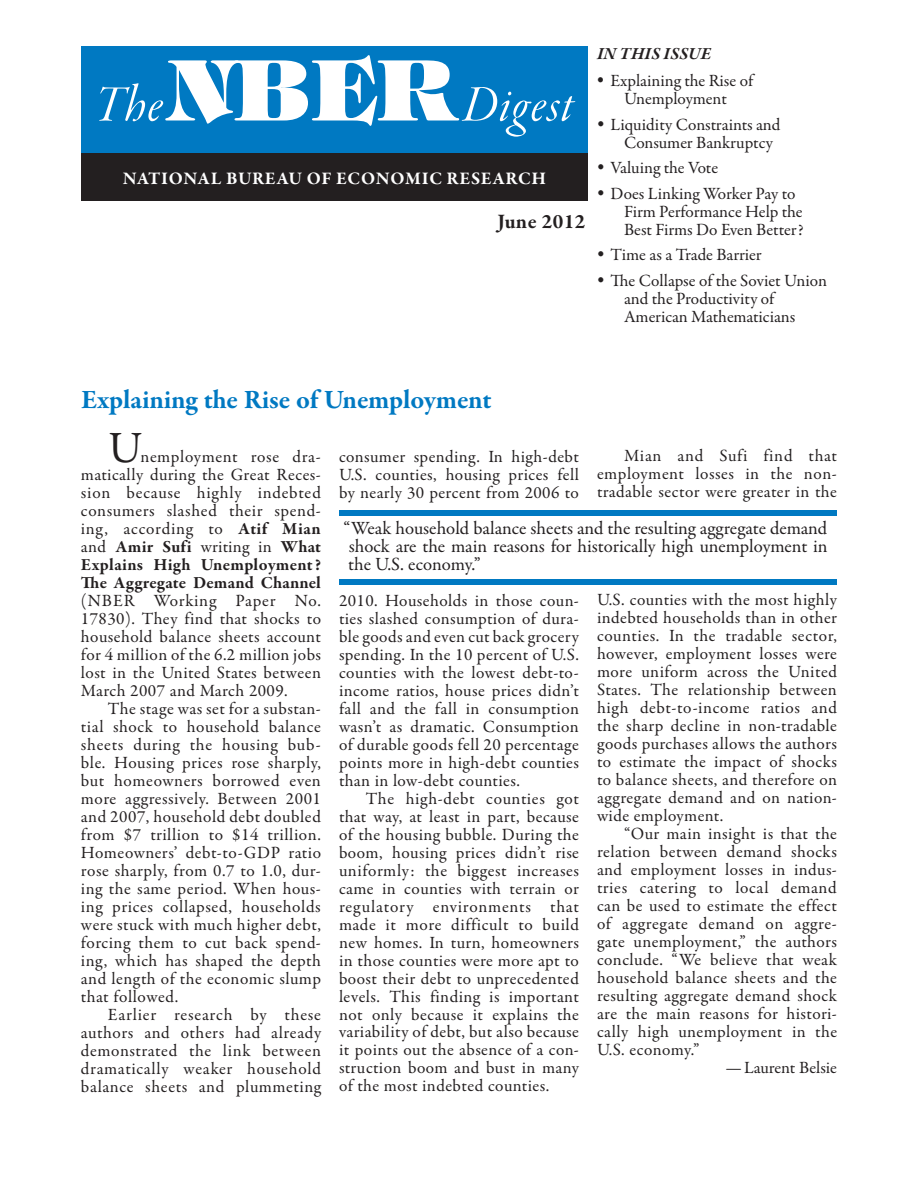
<style>
.page{position:relative;width:918px;height:1188px;background:#fff}
.page>*{position:absolute;margin:0;border:0;box-sizing:border-box;transform-origin:0 0}
.t1{font:54px "Garamond Premr Pro It Disp";letter-spacing:.02em;color:#fff}
.t2{font:45px "Garamond Premr Pro";color:#231f20}
.t3{font:700 27px "Garamond Premr Pro";letter-spacing:-.01em;color:#0079c2}
.t4{font:700 21px "Garamond Premr Pro";letter-spacing:.02em;color:#231f20}
.t5{font:18.75px/18px "Garamond Premr Pro";color:#231f20;text-align:justify}
.t6{font:700 18px "Garamond Premr Pro";letter-spacing:.04em;color:#fff}
.t7{font:17.25px/18px "Garamond Premr Pro";letter-spacing:.02em;color:#231f20;text-align:justify}
.t8{font:17.25px/18px "Garamond Premr Pro";letter-spacing:-.005em;color:#231f20}
.t9{font:17.25px/18px "Garamond Premr Pro";color:#231f20;text-align:center}
.t10{font:italic 700 17.25px "Garamond Premr Pro";letter-spacing:.15em;color:#231f20}
.s1{font-family:"Tiffany Std";font-weight:800;font-size:84px}
.s2{font-weight:700}
</style>
<div class="page">
<div style="left:81px;top:46px;width:507px;height:108px;background:#0079c2"></div>
<div style="left:81px;top:153px;width:507px;height:48px;background:#231f20"></div>
<div style="left:339px;top:510px;width:498px;height:6px;background:#0079c2"></div>
<div style="left:339px;top:579px;width:498px;height:6px;background:#0079c2"></div>
<h1 class="t1" style="left:95px;top:76px;width:479px">The<span class="s1">NBER</span>Digest</h1>
<p class="t6" style="left:123px;top:167px;width:425px">National Bureau of Economic Research</p>
<p class="t4" style="left:497px;top:209px;width:90px">June 2012</p>
<p class="t10" style="left:597px;top:43px;width:112px">IN THIS ISSUE</p>
<p class="t9" style="left:597px;top:72px;width:158px"><sup>•</sup> Explaining the Rise of<br>Unemployment</p>
<p class="t8" style="left:624px;top:116px;width:158px;text-indent:-27px"><sup>•</sup> Liquidity Constraints and<br>Consumer Bankruptcy</p>
<p class="t8" style="left:597px;top:159px;width:123px"><sup>•</sup> Valuing the Vote</p>
<p class="t8" style="left:624px;top:185px;width:181px;text-indent:-27px"><sup>•</sup> Does Linking Worker Pay to<br>Firm Performance Help the<br>Best Firms Do Even Better?</p>
<p class="t8" style="left:597px;top:246px;width:166px"><sup>•</sup> Time as a Trade Barrier</p>
<p class="t9" style="left:624px;top:272px;width:204px;text-align:left;text-indent:-27px"><sup>•</sup> The Collapse of the Soviet Union and the Productivity of<br>American Mathematicians</p>
<h3 class="t3" style="left:81px;top:383px;width:412px">Explaining the Rise of Unemployment</h3>
<h2 class="t2" style="left:108px;top:421px;width:36px">U</h2>
<p class="t7" style="left:597px;top:447px;width:242px;text-indent:27px">Mian and Sufi find that employment losses in the non&shy;tradable sector were greater in the</p>
<p class="t7" style="left:339px;top:448px;width:242px">consumer spending. In high-debt U.S. counties, housing prices fell by nearly 30 percent from 2006 to</p>
<p class="t7" style="left:81px;top:448px;width:242px;text-indent:59px">nemployment rose dra&shy;matically during the Great Reces&shy;sion because highly indebted consumers slashed their spend&shy;ing, according to <span class="s2">Atif Mian </span>and <span class="s2">Amir Sufi</span> writing in <span class="s2">What Explains High Unemployment?<br>The Aggregate Demand Channel</span></p>
<p class="t7" style="left:81px;top:592px;width:242px">(NBER Working Paper No.<br>17830). They find that shocks to household balance sheets account for 4 million of the 6.2 million jobs lost in the United States between March 2007 and March 2009.</p>
<p class="t7" style="left:81px;top:700px;width:241px;text-indent:27px">The stage was set for a substan&shy;tial shock to household balance sheets during the housing bub&shy;ble. Housing prices rose sharply, but homeowners borrowed even more aggressively. Between 2001 and 2007, household debt doubled from $7 trillion to $14 trillion.<br>Homeowners’ debt-to-GDP ratio rose sharply, from 0.7 to 1.0, dur&shy;ing the same period. When hous&shy;ing prices collapsed, households were stuck with much higher debt, forcing them to cut back spend&shy;ing, which has shaped the depth and length of the economic slump that followed.</p>
<p class="t7" style="left:81px;top:1006px;width:242px;text-indent:27px">Earlier research by these authors and others had already demonstrated the link between dramatically weaker household balance sheets and plummeting</p>
<p class="t5" style="left:343px;top:520px;width:486px">“Weak household balance sheets and the resulting aggregate demand shock are the main reasons for historically high unemployment in the U.S. economy.”</p>
<p class="t7" style="left:597px;top:591px;width:242px">U.S. counties with the most highly indebted households than in other counties. In the tradable sector, however, employment losses were more uniform across the United States. The relationship between high debt-to-income ratios and the sharp decline in non-tradable goods purchases allows the authors to estimate the impact of shocks to balance sheets, and therefore on aggregate demand and on nation&shy;wide employment.</p>
<p class="t7" style="left:624px;top:825px;width:215px">“Our main insight is that the</p>
<p class="t7" style="left:597px;top:843px;width:241px">relation between demand shocks</p>
<p class="t7" style="left:597px;top:861px;width:241px">and employment losses in indus-</p>
<p class="t7" style="left:597px;top:879px;width:241px">tries catering to local demand</p>
<p class="t7" style="left:597px;top:897px;width:241px">can be used to estimate the effect</p>
<p class="t7" style="left:597px;top:915px;width:241px">of aggregate demand on aggre-</p>
<p class="t7" style="left:597px;top:933px;width:242px">gate unemployment,” the authors</p>
<p class="t7" style="left:597px;top:951px;width:242px">conclude. “We believe that weak</p>
<p class="t7" style="left:597px;top:969px;width:242px">household balance sheets and the</p>
<p class="t7" style="left:597px;top:987px;width:241px">resulting aggregate demand shock</p>
<p class="t7" style="left:597px;top:1005px;width:241px">are the main reasons for histori-</p>
<p class="t7" style="left:597px;top:1023px;width:242px">cally high unemployment in the</p>
<p class="t7" style="left:597px;top:1041px;width:104px">U.S. economy.”</p>
<p class="t9" style="left:725px;top:1059px;width:113px">—Laurent Belsie</p>
<p class="t7" style="left:339px;top:592px;width:242px">2010. Households in those coun&shy;ties slashed consumption of dura&shy;ble goods and even cut back grocery spending. In the 10 percent of U.S. counties with the lowest debt-to&shy;income ratios, house prices didn’t fall and the fall in consumption wasn’t as dramatic. Consumption of durable goods fell 20 percentage points more in high-debt counties than in low-debt counties.</p>
<p class="t7" style="left:339px;top:790px;width:242px;text-indent:27px">The high-debt counties got that way, at least in part, because of the housing bubble. During the boom, housing prices didn’t rise uniformly: the biggest increases came in counties with terrain or regulatory environments that made it more difficult to build new homes. In turn, homeowners in those counties were more apt to boost their debt to unprecedented levels. This finding is important not only because it explains the variability of debt, but also because it points out the absence of a con&shy;struction boom and bust in many of the most indebted counties.</p>
</div>
